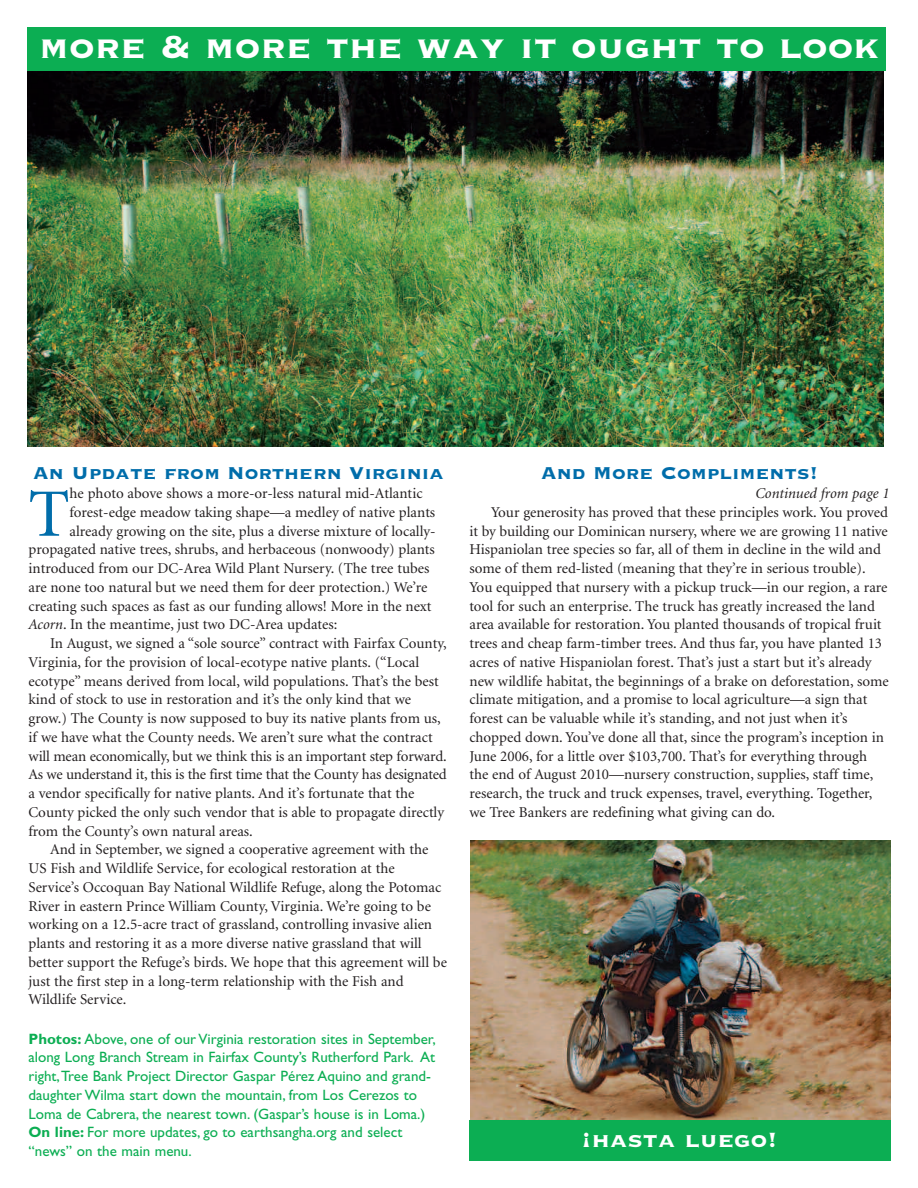
<style>
.page{position:relative;width:918px;height:1188px;background:#fff}
.page>*{position:absolute;margin:0;border:0;box-sizing:border-box;transform-origin:0 0}
.t1{font:67.8px "Minion";color:#006daa}
.t2{font:42px "Copperplate Thirty Three BC";color:#fff}
.t3{font:27px "Copperplate Thirty Three BC";color:#fff}
.t4{font:22.5px "Copperplate Thirty Three BC";color:#006daa}
.t5{font:15px/18.8px "Minion";color:#231f20}
.t6{font:15px/18.8px "Gill Sans";color:#0cae53}
.t7{font:italic 15px "Minion";color:#231f20}
.s1{font-style:italic}
.s2{font-weight:700}
</style>
<div class="page">
<img style="left:27px;top:71px;width:857px;height:376px">
<div style="left:27px;top:27px;width:858px;height:44px;background:#0cae53"></div>
<img style="left:470px;top:841px;width:421px;height:279px">
<div style="left:470px;top:1121px;width:421px;height:40px;background:#0cae53"></div>
<h2 class="t2" style="left:39px;top:19px;width:842px">more &amp; more the way it ought to look</h2>
<h3 class="t4" style="left:33px;top:458px;width:413px">An Update from Northern Virginia</h3>
<h3 class="t4" style="left:541px;top:458px;width:279px">And More Compliments!</h3>
<h1 class="t1" style="left:28px;top:488px;width:43px">T</h1>
<p class="t5" style="left:70px;top:485px;width:355px">he photo above shows a more-or-less natural mid-Atlantic</p>
<p class="t5" style="left:70px;top:504px;width:367px">forest-edge meadow taking shape—a medley of native plants</p>
<p class="t5" style="left:70px;top:523px;width:368px">already growing on the site, plus a diverse mixture of locally-</p>
<p class="t5" style="left:29px;top:542px;width:408px">propagated native trees, shrubs, and herbaceous (nonwoody) plants</p>
<p class="t5" style="left:29px;top:560px;width:403px">introduced from our DC-Area Wild Plant Nursery. (The tree tubes</p>
<p class="t5" style="left:29px;top:579px;width:400px">are none too natural but we need them for deer protection.) We’re</p>
<p class="t5" style="left:29px;top:598px;width:405px">creating such spaces as fast as our funding allows! More in the next</p>
<p class="t5" style="left:29px;top:617px;width:310px"><span class="s1">Acorn</span>. In the meantime, just two DC-Area updates:</p>
<p class="t5" style="left:50px;top:635px;width:398px">In August, we signed a “sole source” contract with Fairfax County,</p>
<p class="t5" style="left:29px;top:654px;width:392px">Virginia, for the provision of local-ecotype native plants. (“Local</p>
<p class="t5" style="left:29px;top:673px;width:412px">ecotype” means derived from local, wild populations. That’s the best</p>
<p class="t5" style="left:29px;top:692px;width:384px">kind of stock to use in restoration and it’s the only kind that we</p>
<p class="t5" style="left:29px;top:710px;width:414px">grow.) The County is now supposed to buy its native plants from us,</p>
<p class="t5" style="left:29px;top:729px;width:406px">if we have what the County needs. We aren’t sure what the contract</p>
<p class="t5" style="left:29px;top:748px;width:420px">will mean economically, but we think this is an important step forward.</p>
<p class="t5" style="left:29px;top:767px;width:420px">As we understand it, this is the first time that the County has designated</p>
<p class="t5" style="left:29px;top:785px;width:388px">a vendor specifically for native plants. And it’s fortunate that the</p>
<p class="t5" style="left:29px;top:804px;width:417px">County picked the only such vendor that is able to propagate directly</p>
<p class="t5" style="left:29px;top:823px;width:226px">from the County’s own natural areas.</p>
<p class="t5" style="left:50px;top:842px;width:380px">And in September, we signed a cooperative agreement with the</p>
<p class="t5" style="left:29px;top:860px;width:368px">US Fish and Wildlife Service, for ecological restoration at the</p>
<p class="t5" style="left:29px;top:879px;width:414px">Service’s Occoquan Bay National Wildlife Refuge, along the Potomac</p>
<p class="t5" style="left:29px;top:898px;width:404px">River in eastern Prince William County, Virginia. We’re going to be</p>
<p class="t5" style="left:29px;top:917px;width:405px">working on a 12.5-acre tract of grassland, controlling invasive alien</p>
<p class="t5" style="left:29px;top:935px;width:395px">plants and restoring it as a more diverse native grassland that will</p>
<p class="t5" style="left:29px;top:954px;width:420px">better support the Refuge’s birds. We hope that this agreement will be</p>
<p class="t5" style="left:29px;top:973px;width:377px">just the first step in a long-term relationship with the Fish and</p>
<p class="t5" style="left:29px;top:992px;width:99px">Wildlife Service.</p>
<p class="t6" style="left:28px;top:1031px;width:409px"><span class="s2">Photos:</span> Above, one of our Virginia restoration sites in September, along Long Branch Stream in Fairfax County’s Rutherford Park. At right,Tree Bank Project Director Gaspar Pérez Aquino and grand&shy;daughter Wilma start down the mountain, from Los Cerezos to Loma de Cabrera, the nearest town. (Gaspar’s house is in Loma.)<br><span class="s2">On line:</span> For more updates, go to earthsangha.org and select “news” on the main menu.</p>
<p class="t7" style="left:755px;top:488px;width:136px">Continued from page 1</p>
<p class="t5" style="left:469px;top:504px;width:421px;text-indent:22px">Your generosity has proved that these principles work. You proved it by building our Dominican nursery, where we are growing 11 native Hispaniolan tree species so far, all of them in decline in the wild and some of them red-listed (meaning that they’re in serious trouble).<br>You equipped that nursery with a pickup truck—in our region, a rare tool for such an enterprise. The truck has greatly increased the land area available for restoration. You planted thousands of tropical fruit trees and cheap farm-timber trees. And thus far, you have planted 13 acres of native Hispaniolan forest. That’s just a start but it’s already new wildlife habitat, the beginnings of a brake on deforestation, some climate mitigation, and a promise to local agriculture—a sign that forest can be valuable while it’s standing, and not just when it’s chopped down. You’ve done all that, since the program’s inception in June 2006, for a little over $103,700. That’s for everything through the end of August 2010—nursery construction, supplies, staff time, research, the truck and truck expenses, travel, everything. Together, we Tree Bankers are redefining what giving can do.</p>
<h3 class="t3" style="left:581px;top:1122px;width:198px">¡hasta luego!</h3>
</div>
